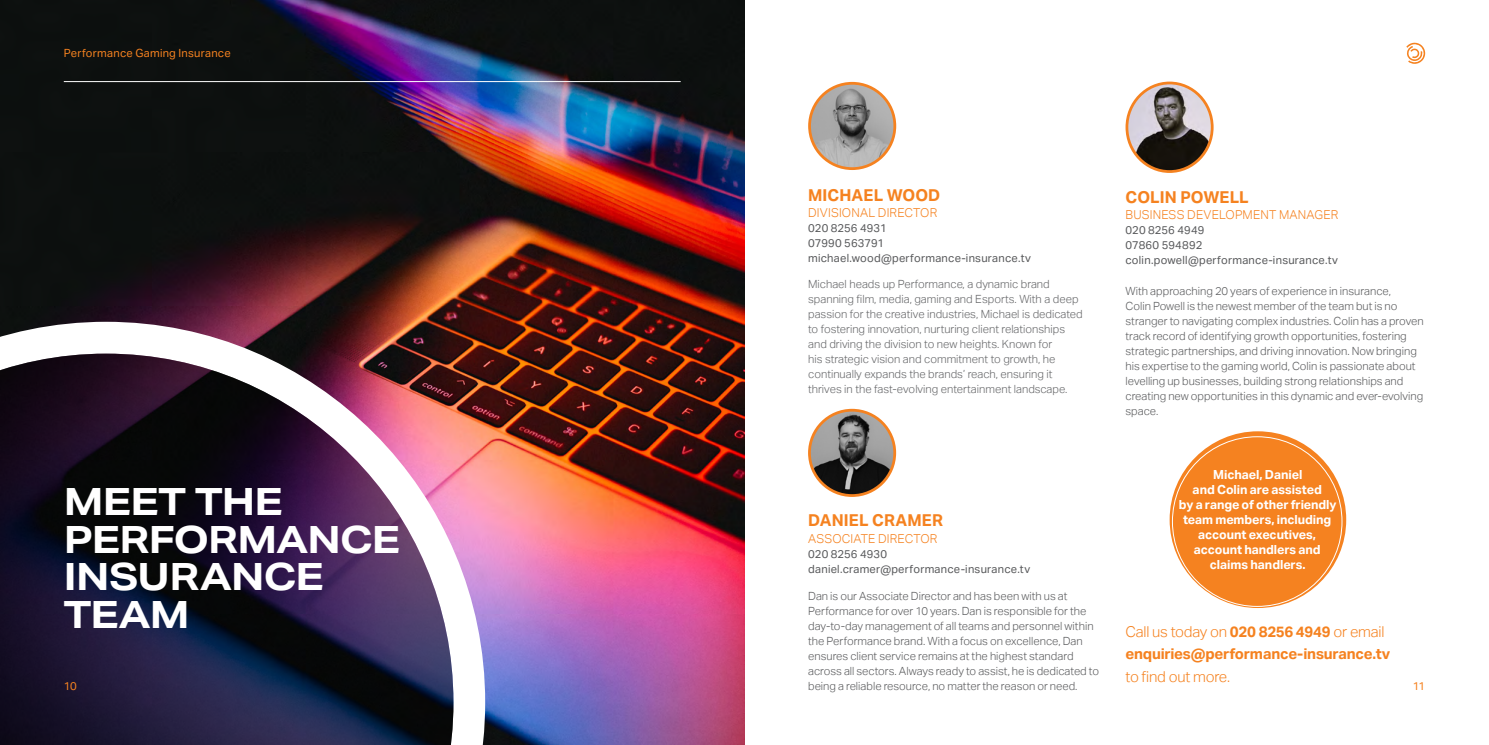
<style>
.page{position:relative;width:1489px;height:745px;background:#fff}
.page>*{position:absolute;margin:0;border:0;box-sizing:border-box;transform-origin:0 0}
.t1{font:700 37.5px/37.5px "Aktiv Grotesk Ex";letter-spacing:-.02em;color:#fff}
.t2{font:700 16.38px "Aktiv Grotesk";letter-spacing:.005em;color:#f58220}
.t3{font:700 15px/22.5px "Aktiv Grotesk";letter-spacing:-.015em;color:#f58220}
.t4{font:300 15px "Aktiv Grotesk";letter-spacing:-.015em;color:#f58220}
.t5{font:700 12.5px/15px "Aktiv Grotesk";letter-spacing:-.005em;color:#fff;text-align:center}
.t6{font:300 12.25px "Aktiv Grotesk";letter-spacing:.01em;color:#f58220}
.t7{font:300 11.25px/15px "Aktiv Grotesk";color:#58595b}
.t8{font:300 11.25px/15px "Aktiv Grotesk";color:#636466}
.t9{font:11.25px/15px "Aktiv Grotesk";letter-spacing:.015em;color:#58595b}
.t10{font:11.25px "Aktiv Grotesk";letter-spacing:.02em;color:#f58220}
.s1{font-weight:300}
</style>
<div class="page">
<svg style="left:1406px;top:42px;width:20px;height:22px"></svg>
<img style="left:0;top:0;width:744px;height:744px">
<svg style="left:0;top:321px;width:485px;height:423px"></svg>
<svg style="left:0;top:353px;width:453px;height:391px;background:#382a42"></svg>
<hr style="left:64px;top:81px;width:616px;height:1px;background:#fff">
<img style="left:809px;top:83px;width:85px;height:85px;border-radius:43px">
<div style="left:808px;top:82px;width:88px;height:88px;border:3px solid #f58220;border-radius:50%"></div>
<img style="left:1129px;top:83px;width:83px;height:88px">
<div style="left:1125px;top:81px;width:88px;height:92px;border:3px solid #f58220;border-radius:50%"></div>
<img style="left:809px;top:410px;width:85px;height:85px;border-radius:43px">
<div style="left:808px;top:408px;width:88px;height:88px;border:3px solid #f58220;border-radius:50%"></div>
<div style="left:1169px;top:431px;width:176px;height:176px;background:#f58220;border-radius:50%"></div>
<p class="t10" style="left:64px;top:46px;width:168px">Performance Gaming Insurance</p>
<h2 class="t2" style="left:808px;top:185px;width:134px">MICHAEL WOOD</h2>
<p class="t6" style="left:808px;top:205px;width:131px">DIVISIONAL DIRECTOR</p>
<p class="t9" style="left:808px;top:220px;width:224px">020 8256 4931<br>07990 563791 michael.wood@performance-insurance.tv</p>
<p class="t8" style="left:808px;top:276px;width:276px">Michael heads up Performance, a dynamic brand spanning film, media, gaming and Esports. With a deep passion for the creative industries, Michael is dedicated to fostering innovation, nurturing client relationships and driving the division to new heights. Known for<br>his strategic vision and commitment to growth, he continually expands the brands’ reach, ensuring it thrives in the fast-evolving entertainment landscape.</p>
<h2 class="t2" style="left:1125px;top:188px;width:125px">COLIN POWELL</h2>
<p class="t6" style="left:1125px;top:208px;width:214px">BUSINESS DEVELOPMENT MANAGER</p>
<p class="t9" style="left:1125px;top:223px;width:214px">020 8256 4949<br>07860 594892 colin.powell@performance-insurance.tv</p>
<p class="t7" style="left:1125px;top:283px;width:300px">With approaching 20 years of experience in insurance,<br>Colin Powell is the newest member of the team but is no stranger to navigating complex industries. Colin has a proven track record of identifying growth opportunities, fostering strategic partnerships, and driving innovation. Now bringing his expertise to the gaming world, Colin is passionate about levelling up businesses, building strong relationships and creating new opportunities in this dynamic and ever-evolving space.</p>
<p class="t5" style="left:1178px;top:467px;width:159px">Michael, Daniel<br>and Colin are assisted<br>by a range of other friendly team members, including account executives, account handlers and claims handlers.</p>
<h1 class="t1" style="left:64px;top:483px;width:338px">MEET THE<br>PERFORMANCE<br>INSURANCE<br>TEAM</h1>
<h2 class="t2" style="left:808px;top:511px;width:136px">DANIEL CRAMER</h2>
<p class="t6" style="left:808px;top:531px;width:131px">ASSOCIATE DIRECTOR</p>
<p class="t9" style="left:808px;top:546px;width:223px">020 8256 4930 daniel.cramer@performance-insurance.tv</p>
<p class="t7" style="left:808px;top:588px;width:292px">Dan is our Associate Director and has been with us at Performance for over 10 years. Dan is responsible for the day-to-day management of all teams and personnel within the Performance brand. With a focus on excellence, Dan ensures client service remains at the highest standard across all sectors. Always ready to assist, he is dedicated to being a reliable resource, no matter the reason or need.</p>
<h3 class="t3" style="left:1125px;top:620px;width:266px"><span class="s1">Call us today on</span> 020 8256 4949 <span class="s1">or email </span>enquiries@performance-insurance.tv</h3>
<h3 class="t4" style="left:1125px;top:667px;width:106px">to find out more.</h3>
<p class="t10" style="left:64px;top:679px;width:14px">10</p>
<p class="t10" style="left:1412px;top:679px;width:14px">11</p>
</div>
